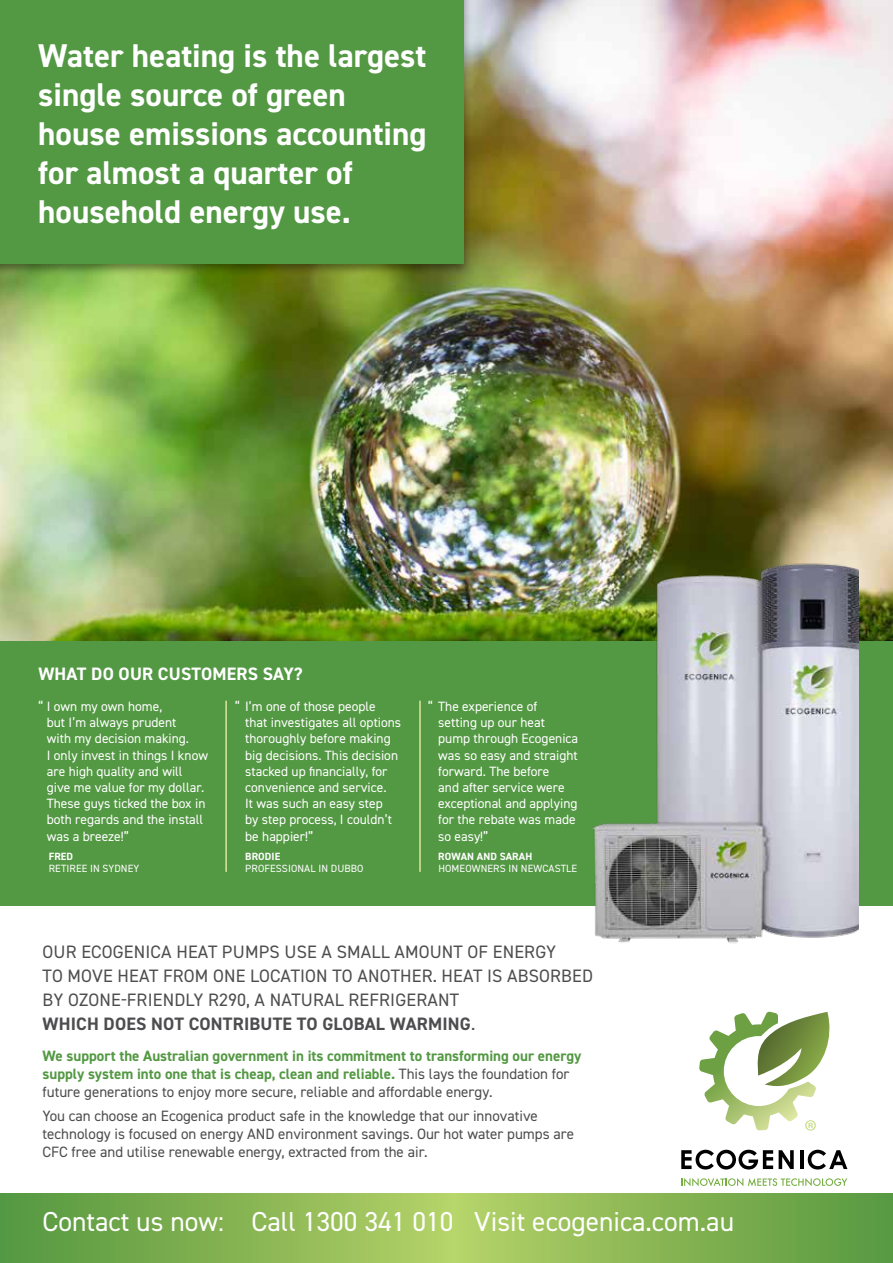
<style>
.page{position:relative;width:893px;height:1263px;background:#fff}
.page>*{position:absolute;margin:0;border:0;box-sizing:border-box;transform-origin:0 0}
.t1{font:700 33px/39px "DIN2014";color:#fff}
.t2{font:27.45px "DIN2014";color:#fff}
.t3{font:18px/24px "DIN2014";letter-spacing:.01em;color:#4d4d4f}
.t4{font:700 18px "DIN2014";letter-spacing:.01em;color:#fff}
.t5{font:700 15px/18px "DIN2014";color:#539843}
.t6{font:15px/18px "DIN2014";color:#4d4d4f}
.t7{font:13.5px/16.2px "DIN2014";color:#fff}
.t8{font:10.5px "DIN2014";letter-spacing:.01em;color:#fff}
.t9{font:700 10.5px "DIN2014";letter-spacing:.01em;color:#fff}
.s1{font-weight:700}
.s2{font-weight:400;color:#4d4d4f}
</style>
<div class="page">
<div style="left:0;top:576px;width:893px;height:330px;background:#539843"></div>
<img style="left:0;top:0;width:893px;height:640px">
<img style="left:583px;top:553px;width:276px;height:391px">
<svg style="left:0;top:1193px;width:893px;height:70px;background:#85b453"></svg>
<div style="left:0;top:0;width:471px;height:276px;background:#000;opacity:.4"></div>
<div style="left:0;top:0;width:463px;height:264px;background:#539843"></div>
<hr style="left:225px;top:701px;width:2px;height:170px;background:#dbe79b">
<hr style="left:419px;top:701px;width:2px;height:170px;background:#dbe79b">
<svg style="left:681px;top:1178px;width:166px;height:8px"></svg>
<svg style="left:681px;top:1150px;width:92px;height:19px"></svg>
<svg style="left:779px;top:1150px;width:15px;height:19px"></svg>
<hr style="left:800px;top:1150px;width:3px;height:19px;background:#000">
<svg style="left:808px;top:1150px;width:39px;height:19px"></svg>
<svg style="left:699px;top:1012px;width:131px;height:119px"></svg>
<h1 class="t1" style="left:38px;top:35px;width:390px">Water heating is the largest single source of green house emissions accounting for almost a quarter of household energy use.</h1>
<h3 class="t4" style="left:38px;top:662px;width:266px">WHAT DO OUR CUSTOMERS SAY?</h3>
<p class="t7" style="left:47px;top:698px;width:163px;text-indent:-9px">“ I own my own home,<br>but I’m always prudent<br>with my decision making.<br>I only invest in things I know are high quality and will give me value for my dollar.<br>These guys ticked the box in both regards and the install was a breeze!”</p>
<p class="t9" style="left:49px;top:849px;width:26px">FRED</p>
<p class="t8" style="left:49px;top:862px;width:92px">RETIREE IN SYDNEY</p>
<p class="t7" style="left:245px;top:698px;width:158px;text-indent:-11px">“ I’m one of those people that investigates all options thoroughly before making big decisions. This decision stacked up financially, for convenience and service.<br>It was such an easy step<br>by step process, I couldn’t be happier!”</p>
<p class="t9" style="left:245px;top:849px;width:37px">BRODIE</p>
<p class="t8" style="left:245px;top:862px;width:120px">PROFESSIONAL IN DUBBO</p>
<p class="t7" style="left:438px;top:698px;width:141px;text-indent:-11px">“ The experience of setting up our heat pump through Ecogenica was so easy and straight forward. The before<br>and after service were exceptional and applying for the rebate was made so easy!”</p>
<p class="t9" style="left:438px;top:849px;width:95px">ROWAN AND SARAH</p>
<p class="t8" style="left:438px;top:862px;width:140px">HOMEOWNERS IN NEWCASTLE</p>
<h3 class="t3" style="left:43px;top:939px;width:552px">OUR ECOGENICA HEAT PUMPS USE A SMALL AMOUNT OF ENERGY<br>TO MOVE HEAT FROM ONE LOCATION TO ANOTHER. HEAT IS ABSORBED BY OZONE-FRIENDLY R290, A NATURAL REFRIGERANT<br><span class="s1">WHICH DOES NOT CONTRIBUTE TO GLOBAL WARMING</span>.</h3>
<p class="t5" style="left:43px;top:1046px;width:540px">We support the Australian government in its commitment to transforming our energy supply system into one that is cheap, clean and reliable. <span class="s2">This lays the foundation for future generations to enjoy more secure, reliable and affordable energy.</span></p>
<p class="t6" style="left:43px;top:1106px;width:533px">You can choose an Ecogenica product safe in the knowledge that our innovative technology is focused on energy AND environment savings. Our hot water pumps are<br>CFC free and utilise renewable energy, extracted from the air.</p>
<h2 class="t2" style="left:43px;top:1204px;width:693px">Contact us now: Call 1300 341 010 Visit ecogenica.com.au</h2>
</div>
